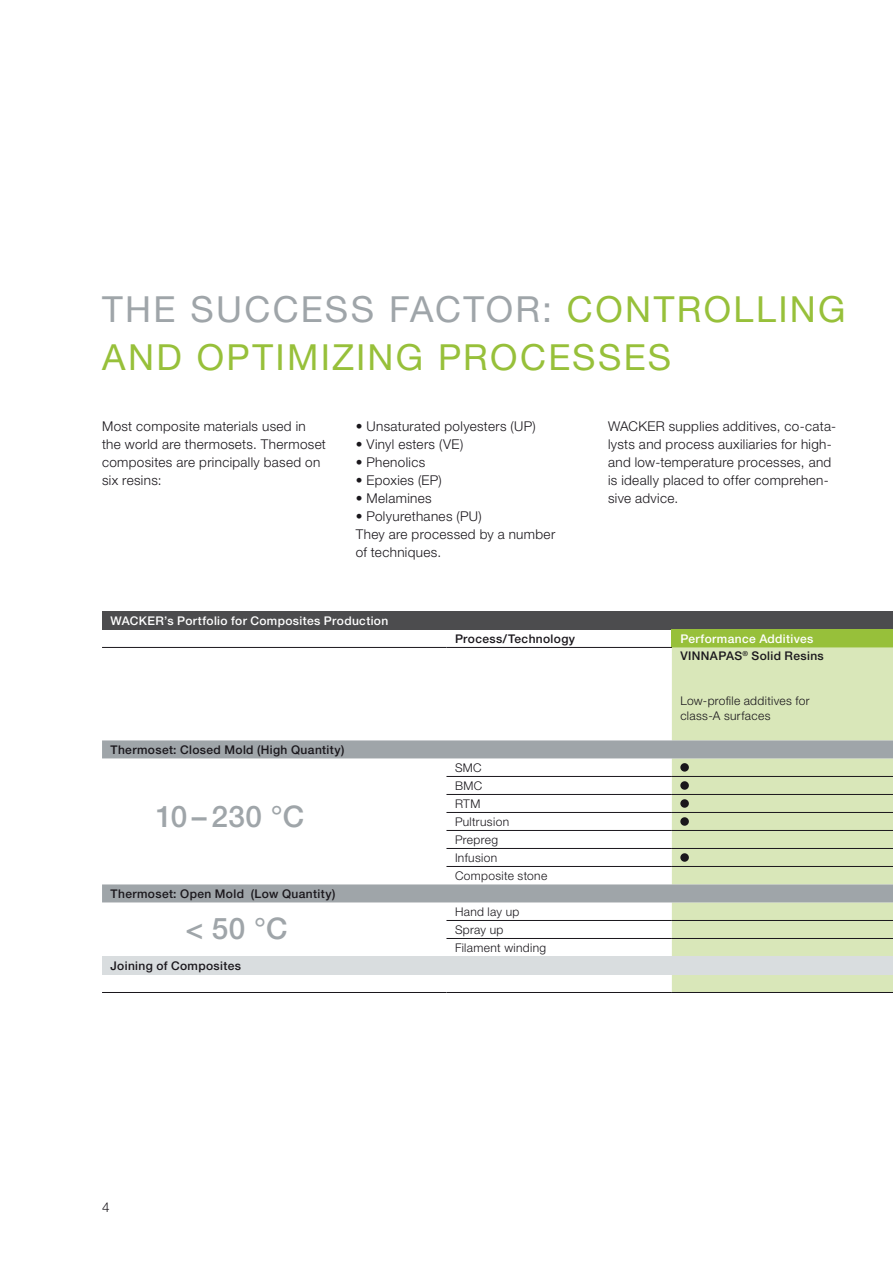
<style>
.page{position:relative;width:893px;height:1263px;background:#fff}
.page>*{position:absolute;margin:0;border:0;box-sizing:border-box;transform-origin:0 0}
.t1{font:36px/48px "Helvetica Neue LT Pro";letter-spacing:.065em;color:#97c03a}
.t2{font:500 29.85px "Helvetica Neue LT Pro";letter-spacing:.01em;color:#9fa5a9}
.t3{font:300 13.5px/18px "Helvetica Neue LT Pro";letter-spacing:.025em;color:#1a171c}
.t4{font:300 12px/18px "Helvetica Neue LT Pro";letter-spacing:.03em;color:#1a171c}
.t5{font:500 12px "Helvetica Neue LT Pro";letter-spacing:.03em;color:#1a171c}
.t6{font:500 12px/17.5px "Helvetica Neue LT Pro";letter-spacing:.03em;color:#fff}
.s1{color:#9fa5a9}
.s2{color:#1a171c}
</style>
<div class="page">
<div style="left:102px;top:611px;width:791px;height:18px;background:#4c4c4e"></div>
<div style="left:672px;top:629px;width:221px;height:18px;background:#97c03a"></div>
<div style="left:672px;top:647px;width:221px;height:345px;background:#d9e7b9"></div>
<svg style="left:102px;top:740px;width:791px;height:162px"></svg>
<div style="left:102px;top:956px;width:791px;height:18px;background:#d9dddf"></div>
<hr style="left:102px;top:647px;width:344px;height:1px;background:#1a171c">
<hr style="left:446px;top:647px;width:226px;height:1px;background:#1a171c">
<hr style="left:446px;top:776px;width:226px;height:1px;background:#1a171c">
<hr style="left:672px;top:776px;width:221px;height:1px;background:#1a171c">
<hr style="left:446px;top:794px;width:226px;height:1px;background:#1a171c">
<hr style="left:672px;top:794px;width:221px;height:1px;background:#1a171c">
<hr style="left:446px;top:812px;width:226px;height:1px;background:#1a171c">
<hr style="left:672px;top:812px;width:221px;height:1px;background:#1a171c">
<hr style="left:446px;top:830px;width:226px;height:1px;background:#1a171c">
<hr style="left:672px;top:830px;width:221px;height:1px;background:#1a171c">
<hr style="left:446px;top:848px;width:226px;height:1px;background:#1a171c">
<hr style="left:672px;top:848px;width:221px;height:1px;background:#1a171c">
<hr style="left:446px;top:866px;width:226px;height:1px;background:#1a171c">
<hr style="left:672px;top:866px;width:221px;height:1px;background:#1a171c">
<hr style="left:446px;top:920px;width:226px;height:1px;background:#1a171c">
<hr style="left:672px;top:920px;width:221px;height:1px;background:#1a171c">
<hr style="left:446px;top:938px;width:226px;height:1px;background:#1a171c">
<hr style="left:672px;top:938px;width:221px;height:1px;background:#1a171c">
<hr style="left:102px;top:992px;width:344px;height:1px;background:#1a171c">
<hr style="left:446px;top:992px;width:226px;height:1px;background:#1a171c">
<hr style="left:672px;top:992px;width:221px;height:1px;background:#1a171c">
<div style="left:680px;top:763px;width:9px;height:9px;background:#1a171c;border-radius:50%"></div>
<div style="left:680px;top:781px;width:9px;height:9px;background:#1a171c;border-radius:50%"></div>
<div style="left:680px;top:799px;width:9px;height:9px;background:#1a171c;border-radius:50%"></div>
<div style="left:680px;top:817px;width:9px;height:9px;background:#1a171c;border-radius:50%"></div>
<div style="left:680px;top:853px;width:9px;height:9px;background:#1a171c;border-radius:50%"></div>
<h1 class="t1" style="left:102px;top:284px;width:745px"><span class="s1">THE SUCCESS FACTOR:</span> CONTROLLING<br>AND OPTIMIZING PROCESSES</h1>
<p class="t3" style="left:102px;top:417px;width:225px">Most composite materials used in the world are thermosets. Thermoset composites are principally based on six resins:</p>
<p class="t3" style="left:356px;top:417px;width:181px">• Unsaturated polyesters (UP)</p>
<p class="t3" style="left:356px;top:435px;width:109px">• Vinyl esters (VE)</p>
<p class="t3" style="left:356px;top:453px;width:71px">• Phenolics</p>
<p class="t3" style="left:356px;top:471px;width:87px">• Epoxies (EP)</p>
<p class="t3" style="left:356px;top:489px;width:77px">• Melamines</p>
<p class="t3" style="left:356px;top:507px;width:201px">• Polyurethanes (PU)<br>They are processed by a number of techniques.</p>
<p class="t6" style="left:111px;top:611px;width:279px">WACKER’s Portfolio for Composites Production</p>
<p class="t3" style="left:608px;top:417px;width:230px">WACKER supplies additives, co-cata&shy;lysts and process auxiliaries for high&shy;and low-temperature processes, and is ideally placed to offer comprehen&shy;sive advice.</p>
<p class="t5" style="left:111px;top:742px;width:235px">Thermoset: Closed Mold (High Quantity)</p>
<h2 class="t2" style="left:156px;top:799px;width:150px">10 – 230 °C</h2>
<p class="t5" style="left:111px;top:886px;width:226px">Thermoset: Open Mold (Low Quantity)</p>
<h2 class="t2" style="left:185px;top:910px;width:104px">&lt; 50 °C</h2>
<p class="t5" style="left:111px;top:958px;width:132px">Joining of Composites</p>
<p class="t3" style="left:102px;top:1197px;width:9px">4</p>
<p class="t5" style="left:455px;top:631px;width:122px">Process/Technology</p>
<p class="t6" style="left:680px;top:629px;width:145px">Performance Additives<br><span class="s2">VINNAPAS</span><sup>®</sup> <span class="s2">Solid Resins</span></p>
<p class="t4" style="left:680px;top:693px;width:131px;line-height:15px">Low-profile additives for class-A surfaces</p>
<p class="t4" style="left:455px;top:758px;width:94px">SMC<br>BMC<br>RTM<br>Pultrusion<br>Prepreg<br>Infusion<br>Composite stone</p>
<p class="t4" style="left:455px;top:902px;width:93px">Hand lay up<br>Spray up<br>Filament winding</p>
</div>
